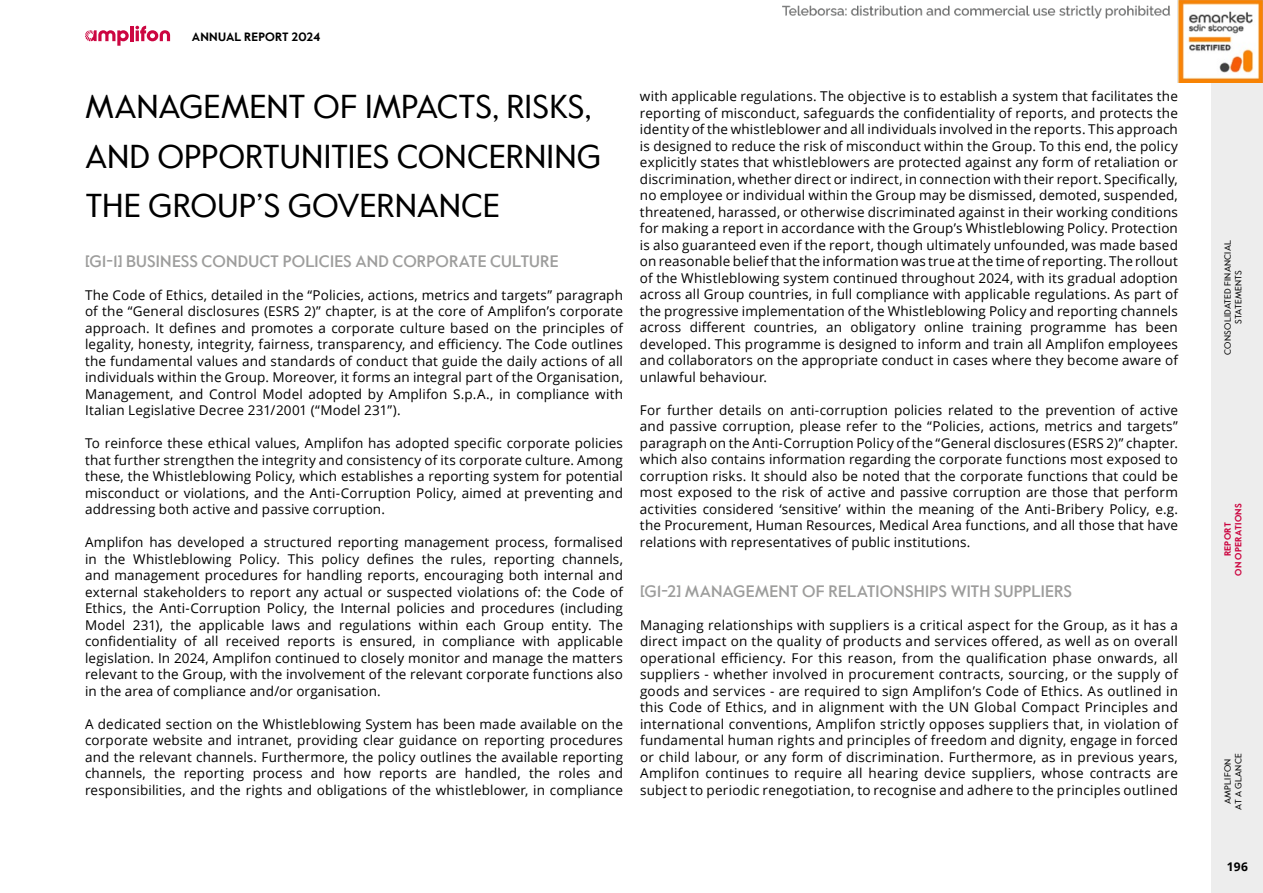
<style>
.page{position:relative;width:1263px;height:893px;background:#fff}
.page>*{position:absolute;margin:0;border:0;box-sizing:border-box;transform-origin:0 0}
.t1{font:33px/49.5px "Value Sans Pro";letter-spacing:-.005em;color:#000}
.t2{font:500 16.5px "Value Sans Pro";letter-spacing:.01em;color:#9d9d9c}
.t3{font:13.5px/16.5px "Open Sans";letter-spacing:.01em;color:#000;text-align:justify}
.t4{font:700 12px "Value Sans Pro";letter-spacing:.01em;color:#000}
.t5{font:700 12px "Open Sans";color:#000}
.t6{font:9px/10.8px "Value Sans Pro";letter-spacing:.02em;color:#000;text-align:center}
.t7{font:700 9px/10.8px "Value Sans Pro";letter-spacing:.03em;color:#cc0641;text-align:center}
</style>
<div class="page">
<hr style="left:130px;top:26px;width:4px;height:15px;background:#cc0641">
<svg style="left:135px;top:26px;width:35px;height:15px"></svg>
<svg style="left:85px;top:30px;width:44px;height:16px"></svg>
<div style="left:1212px;top:0;width:51px;height:893px;background:#ededed"></div>
<img style="left:783px;top:0;width:480px;height:82px">
<p class="t4" style="left:192px;top:30px;width:130px">ANNUAL REPORT 2024</p>
<h1 class="t1" style="left:85px;top:82px;width:517px">MANAGEMENT OF IMPACTS, RISKS,<br>AND OPPORTUNITIES CONCERNING<br>THE GROUP’S GOVERNANCE</h1>
<p class="t2" style="left:85px;top:251px;width:475px">[G1-1] BUSINESS CONDUCT POLICIES AND CORPORATE CULTURE</p>
<p class="t3" style="left:85px;top:286px;width:539px">The Code of Ethics, detailed in the “Policies, actions, metrics and targets” paragraph of the “General disclosures (ESRS 2)” chapter, is at the core of Amplifon’s corporate approach. It defines and promotes a corporate culture based on the principles of legality, honesty, integrity, fairness, transparency, and efficiency. The Code outlines the fundamental values and standards of conduct that guide the daily actions of all individuals within the Group. Moreover, it forms an integral part of the Organisation, Management, and Control Model adopted by Amplifon S.p.A., in compliance with Italian Legislative Decree 231/2001 (“Model 231”).</p>
<p class="t3" style="left:85px;top:435px;width:539px">To reinforce these ethical values, Amplifon has adopted specific corporate policies that further strengthen the integrity and consistency of its corporate culture. Among these, the Whistleblowing Policy, which establishes a reporting system for potential misconduct or violations, and the Anti-Corruption Policy, aimed at preventing and addressing both active and passive corruption.</p>
<p class="t3" style="left:85px;top:534px;width:539px">Amplifon has developed a structured reporting management process, formalised in the Whistleblowing Policy. This policy defines the rules, reporting channels, and management procedures for handling reports, encouraging both internal and external stakeholders to report any actual or suspected violations of: the Code of Ethics, the Anti-Corruption Policy, the Internal policies and procedures (including Model 231), the applicable laws and regulations within each Group entity. The confidentiality of all received reports is ensured, in compliance with applicable legislation. In 2024, Amplifon continued to closely monitor and manage the matters relevant to the Group, with the involvement of the relevant corporate functions also in the area of compliance and/or organisation.</p>
<p class="t3" style="left:85px;top:715px;width:539px">A dedicated section on the Whistleblowing System has been made available on the corporate website and intranet, providing clear guidance on reporting procedures and the relevant channels. Furthermore, the policy outlines the available reporting channels, the reporting process and how reports are handled, the roles and responsibilities, and the rights and obligations of the whistleblower, in compliance</p>
<p class="t3" style="left:640px;top:88px;width:539px">with applicable regulations. The objective is to establish a system that facilitates the reporting of misconduct, safeguards the confidentiality of reports, and protects the identity of the whistleblower and all individuals involved in the reports. This approach is designed to reduce the risk of misconduct within the Group. To this end, the policy explicitly states that whistleblowers are protected against any form of retaliation or discrimination, whether direct or indirect, in connection with their report. Specifically, no employee or individual within the Group may be dismissed, demoted, suspended, threatened, harassed, or otherwise discriminated against in their working conditions for making a report in accordance with the Group’s Whistleblowing Policy. Protection is also guaranteed even if the report, though ultimately unfounded, was made based on reasonable belief that the information was true at the time of reporting. The rollout of the Whistleblowing system continued throughout 2024, with its gradual adoption across all Group countries, in full compliance with applicable regulations. As part of the progressive implementation of the Whistleblowing Policy and reporting channels across different countries, an obligatory online training programme has been developed. This programme is designed to inform and train all Amplifon employees and collaborators on the appropriate conduct in cases where they become aware of unlawful behaviour.</p>
<p class="t3" style="left:640px;top:401px;width:539px">For further details on anti-corruption policies related to the prevention of active and passive corruption, please refer to the “Policies, actions, metrics and targets” paragraph on the Anti-Corruption Policy of the “General disclosures (ESRS 2)” chapter. which also contains information regarding the corporate functions most exposed to corruption risks. It should also be noted that the corporate functions that could be most exposed to the risk of active and passive corruption are those that perform activities considered ‘sensitive’ within the meaning of the Anti-Bribery Policy, e.g. the Procurement, Human Resources, Medical Area functions, and all those that have relations with representatives of public institutions.</p>
<p class="t2" style="left:640px;top:581px;width:433px">[G1-2] MANAGEMENT OF RELATIONSHIPS WITH SUPPLIERS</p>
<p class="t3" style="left:640px;top:616px;width:539px">Managing relationships with suppliers is a critical aspect for the Group, as it has a direct impact on the quality of products and services offered, as well as on overall operational efficiency. For this reason, from the qualification phase onwards, all suppliers - whether involved in procurement contracts, sourcing, or the supply of goods and services - are required to sign Amplifon’s Code of Ethics. As outlined in this Code of Ethics, and in alignment with the UN Global Compact Principles and international conventions, Amplifon strictly opposes suppliers that, in violation of fundamental human rights and principles of freedom and dignity, engage in forced or child labour, or any form of discrimination. Furthermore, as in previous years, Amplifon continues to require all hearing device suppliers, whose contracts are subject to periodic renegotiation, to recognise and adhere to the principles outlined</p>
<p class="t6" style="left:1222px;top:355px;width:116px;rotate:-90deg">CONSOLIDATED FINANCIAL<br>STATEMENTS</p>
<p class="t7" style="left:1223px;top:576px;width:74px;rotate:-90deg">REPORT<br>ON OPERATIONS</p>
<p class="t6" style="left:1222px;top:810px;width:58px;rotate:-90deg">AMPLIFON<br>AT A GLANCE</p>
<p class="t5" style="left:1227px;top:858px;width:23px">196</p>
</div>
